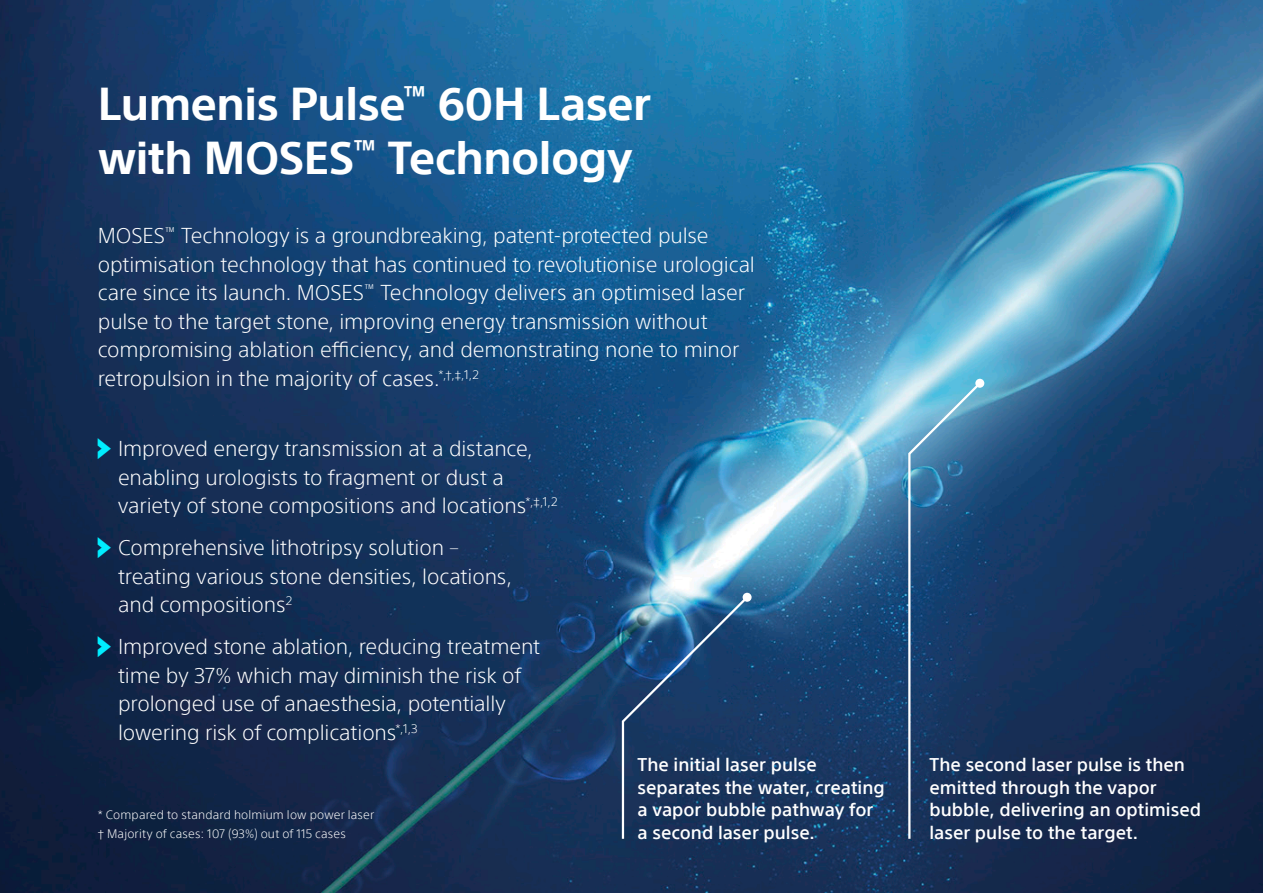
<style>
.page{position:relative;width:1263px;height:893px;background:#fff}
.page>*{position:absolute;margin:0;border:0;box-sizing:border-box;transform-origin:0 0}
.t1{font:700 45px/54px "SST";letter-spacing:-.015em;color:#fff}
.t2{font:300 21px/28.5px "SST";letter-spacing:-.005em;color:#fff}
.t3{font:500 18px/22.5px "SST";color:#fff}
.t4{font:300 12px/18.3px "SST";letter-spacing:.015em;color:#fff}
</style>
<div class="page">
<img style="left:0;top:0;width:1263px;height:893px">
<svg style="left:621px;top:594px;width:129px;height:247px;background:#244771"></svg>
<div style="left:743px;top:593px;width:9px;height:9px;background:#fff;border-radius:50%"></div>
<svg style="left:907px;top:380px;width:76px;height:461px;background:#2d567f"></svg>
<div style="left:975px;top:379px;width:9px;height:9px;background:#fff;border-radius:50%"></div>
<svg style="left:98px;top:438px;width:13px;height:22px"></svg>
<svg style="left:98px;top:537px;width:13px;height:22px"></svg>
<svg style="left:98px;top:636px;width:13px;height:22px"></svg>
<h1 class="t1" style="left:98px;top:76px;width:555px">Lumenis Pulse<sup>™</sup> 60H Laser with MOSES<sup>™</sup> Technology</h1>
<p class="t2" style="left:98px;top:221px;width:659px">MOSES<sup>™</sup> Technology is a groundbreaking, patent-protected pulse optimisation technology that has continued to revolutionise urological care since its launch. MOSES<sup>™</sup> Technology delivers an optimised laser pulse to the target stone, improving energy transmission without compromising ablation efficiency, and demonstrating none to minor retropulsion in the majority of cases.<sup>*,†,‡,1,2</sup></p>
<p class="t2" style="left:118px;top:435px;width:441px">Improved energy transmission at a distance, enabling urologists to fragment or dust a variety of stone compositions and locations<sup>*,‡,1,2</sup></p>
<p class="t2" style="left:118px;top:534px;width:395px">Comprehensive lithotripsy solution – treating various stone densities, locations, and compositions<sup>2</sup></p>
<p class="t2" style="left:118px;top:633px;width:424px">Improved stone ablation, reducing treatment time by 37% which may diminish the risk of prolonged use of anaesthesia, potentially lowering risk of complications<sup>*,1,3</sup></p>
<p class="t4" style="left:98px;top:806px;width:278px">* Compared to standard holmium low power laser † Majority of cases: 107 (93%) out of 115 cases</p>
<p class="t3" style="left:637px;top:753px;width:249px">The initial laser pulse separates the water, creating a vapor bubble pathway for a second laser pulse.</p>
<p class="t3" style="left:929px;top:753px;width:273px">The second laser pulse is then emitted through the vapor bubble, delivering an optimised laser pulse to the target.</p>
</div>
